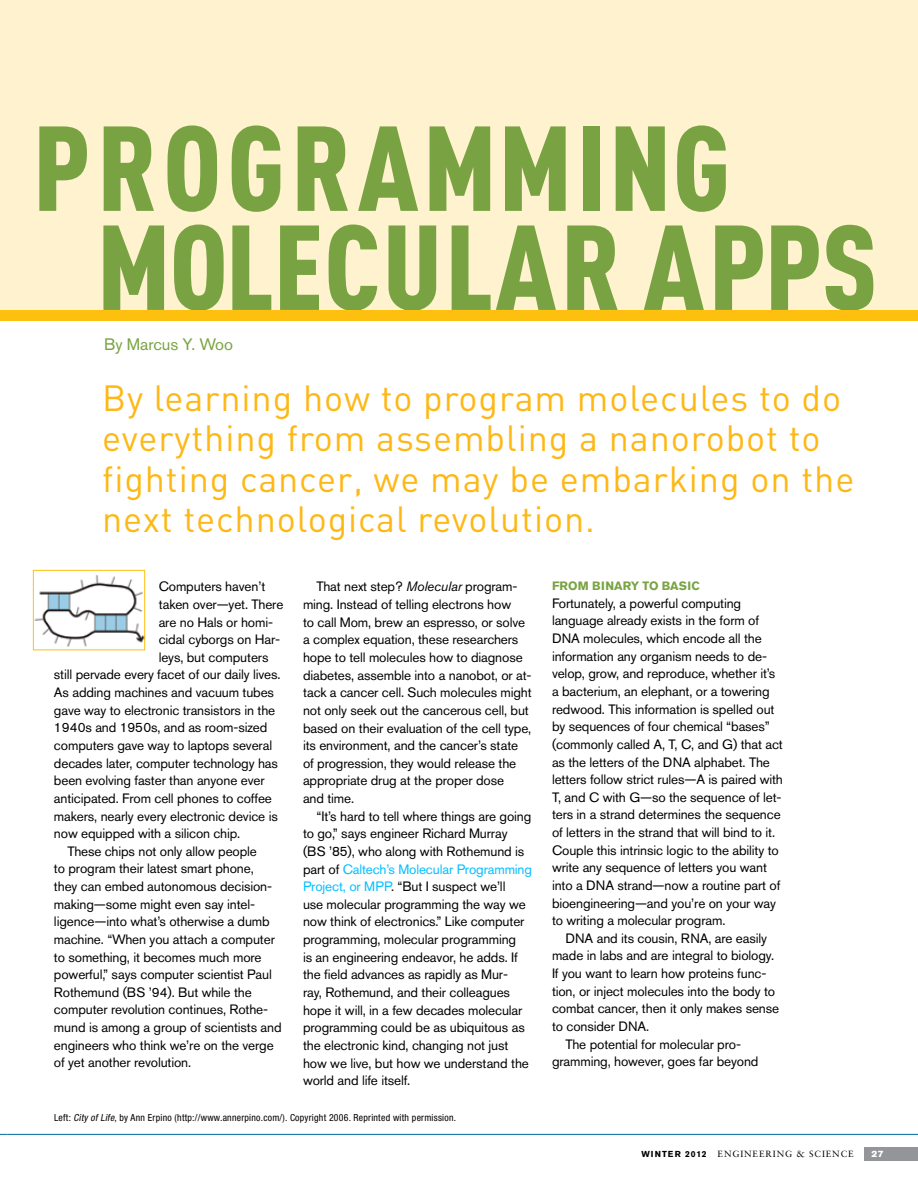
<style>
.page{position:relative;width:918px;height:1188px;background:#fff}
.page>*{position:absolute;margin:0;border:0;box-sizing:border-box;transform-origin:0 0}
.t1{font:900 118.65px/99px "DIN Cond";letter-spacing:.025em;color:#79a342}
.t2{font:36px/40.5px "DIN";letter-spacing:.025em;color:#fdb816}
.t3{font:16.5px "Akzidenz Grotesk Pro";letter-spacing:-.005em;color:#79a342}
.t4{font:13.5px/17.7px "Akzidenz Grotesk Pro";letter-spacing:-.01em;color:#000}
.t5{font:700 12px "Akzidenz Grotesk Pro";color:#79a342}
.t6{font:condensed 9.75px "Helvetica Neue";letter-spacing:.025em;color:#000}
.t7{font:9px "Sabon LT Std";letter-spacing:.1em;color:#000}
.t8{font:9px "Akzidenz Grotesk Pro Super";color:#fff}
.s1{font-style:italic}
.s2{color:#00bfff}
.s3{font-family:"Akzidenz Grotesk Pro";font-weight:700;font-size:8.7px}
</style>
<div class="page">
<div style="left:0;top:0;width:918px;height:310px;background:#fef2cf"></div>
<div style="left:864px;top:1147px;width:54px;height:14px;background:#939598"></div>
<hr style="left:7px;top:1134px;width:911px;height:1px;background:#006a9e">
<img style="left:35px;top:575px;width:108px;height:72px">
<div style="left:33px;top:570px;width:112px;height:80px;border:1px solid #fec00f"></div>
<div style="left:0;top:310px;width:918px;height:11px;background:#fec00f"></div>
<h1 class="t1" style="left:97px;top:115px;width:782px;text-indent:-64px">PROGRAMMING<br>MOLECULAR APPS</h1>
<p class="t3" style="left:104px;top:333px;width:130px">By Marcus Y. Woo</p>
<h2 class="t2" style="left:102px;top:377px;width:754px">By learning how to program molecules to do everything from assembling a nanorobot to fighting cancer, we may be embarking on the next technological revolution.</h2>
<p class="t4" style="left:159px;top:578px;width:108px">Computers haven’t</p>
<p class="t4" style="left:159px;top:595px;width:126px">taken over—yet. There</p>
<p class="t4" style="left:159px;top:613px;width:116px">are no Hals or homi-</p>
<p class="t4" style="left:159px;top:631px;width:123px">cidal cyborgs on Har-</p>
<p class="t4" style="left:159px;top:648px;width:111px">leys, but computers</p>
<p class="t4" style="left:54px;top:666px;width:228px">still pervade every facet of our daily lives.</p>
<p class="t4" style="left:54px;top:684px;width:222px">As adding machines and vacuum tubes</p>
<p class="t4" style="left:54px;top:701px;width:223px">gave way to electronic transistors in the</p>
<p class="t4" style="left:54px;top:719px;width:215px">1940s and 1950s, and as room-sized</p>
<p class="t4" style="left:54px;top:736px;width:220px">computers gave way to laptops several</p>
<p class="t4" style="left:54px;top:754px;width:225px">decades later, computer technology has</p>
<p class="t4" style="left:54px;top:772px;width:212px">been evolving faster than anyone ever</p>
<p class="t4" style="left:54px;top:789px;width:219px">anticipated. From cell phones to coffee</p>
<p class="t4" style="left:54px;top:807px;width:225px">makers, nearly every electronic device is</p>
<p class="t4" style="left:54px;top:825px;width:188px">now equipped with a silicon chip.</p>
<p class="t4" style="left:67px;top:842px;width:191px">These chips not only allow people</p>
<p class="t4" style="left:54px;top:860px;width:201px">to program their latest smart phone,</p>
<p class="t4" style="left:54px;top:877px;width:220px">they can embed autonomous decision-</p>
<p class="t4" style="left:54px;top:895px;width:203px">making—some might even say intel-</p>
<p class="t4" style="left:54px;top:913px;width:217px">ligence—into what’s otherwise a dumb</p>
<p class="t4" style="left:54px;top:930px;width:222px">machine. “When you attach a computer</p>
<p class="t4" style="left:54px;top:948px;width:209px">to something, it becomes much more</p>
<p class="t4" style="left:54px;top:966px;width:219px">powerful,” says computer scientist Paul</p>
<p class="t4" style="left:54px;top:983px;width:199px">Rothemund (BS ’94). But while the</p>
<p class="t4" style="left:54px;top:1001px;width:216px">computer revolution continues, Rothe-</p>
<p class="t4" style="left:54px;top:1019px;width:229px">mund is among a group of scientists and</p>
<p class="t4" style="left:54px;top:1036px;width:221px">engineers who think we’re on the verge</p>
<p class="t4" style="left:54px;top:1054px;width:139px">of yet another revolution.</p>
<p class="t4" style="left:303px;top:578px;width:230px;text-indent:14px">That next step? <span class="s1">Molecular</span> program&shy;ming. Instead of telling electrons how<br>to call Mom, brew an espresso, or solve a complex equation, these researchers hope to tell molecules how to diagnose diabetes, assemble into a nanobot, or at&shy;tack a cancer cell. Such molecules might not only seek out the cancerous cell, but based on their evaluation of the cell type, its environment, and the cancer’s state of progression, they would release the appropriate drug at the proper dose<br>and time.</p>
<p class="t4" style="left:303px;top:807px;width:231px;text-indent:14px">“It’s hard to tell where things are going to go,” says engineer Richard Murray (BS ’85), who along with Rothemund is part of <span class="s2">Caltech’s Molecular Programming Project, or MPP</span>. “But I suspect we’ll<br>use molecular programming the way we now think of electronics.” Like computer programming, molecular programming<br>is an engineering endeavor, he adds. If the field advances as rapidly as Mur-<br>ray, Rothemund, and their colleagues hope it will, in a few decades molecular programming could be as ubiquitous as the electronic kind, changing not just how we live, but how we understand the world and life itself.</p>
<p class="t6" style="left:54px;top:1111px;width:404px">Left: <span class="s1">City of Life</span>, by Ann Erpino (http://www.annerpino.com/). Copyright 2006. Reprinted with permission.</p>
<p class="t5" style="left:552px;top:578px;width:143px">FROM BINARY TO BASIC</p>
<p class="t4" style="left:552px;top:594px;width:233px">Fortunately, a powerful computing language already exists in the form of DNA molecules, which encode all the information any organism needs to de&shy;velop, grow, and reproduce, whether it’s a bacterium, an elephant, or a towering redwood. This information is spelled out by sequences of four chemical “bases” (commonly called A, T, C, and G) that act as the letters of the DNA alphabet. The letters follow strict rules—A is paired with T, and C with G—so the sequence of let&shy;ters in a strand determines the sequence of letters in the strand that will bind to it.<br>Couple this intrinsic logic to the ability to write any sequence of letters you want into a DNA strand—now a routine part of bioengineering—and you’re on your way to writing a molecular program.</p>
<p class="t4" style="left:566px;top:929px;width:203px">DNA and its cousin, RNA, are easily</p>
<p class="t4" style="left:552px;top:947px;width:224px">made in labs and are integral to biology.</p>
<p class="t4" style="left:552px;top:964px;width:216px">If you want to learn how proteins func-</p>
<p class="t4" style="left:552px;top:982px;width:225px">tion, or inject molecules into the body to</p>
<p class="t4" style="left:552px;top:1000px;width:229px">combat cancer, then it only makes sense</p>
<p class="t4" style="left:552px;top:1017px;width:99px">to consider DNA.</p>
<p class="t4" style="left:566px;top:1035px;width:177px">The potential for molecular pro-</p>
<p class="t4" style="left:552px;top:1053px;width:208px">gramming, however, goes far beyond</p>
<p class="t7" style="left:642px;top:1149px;width:214px"><span class="s3">WINTER 2012</span> ENGINEERING &amp; SCIENCE</p>
<p class="t8" style="left:871px;top:1148px;width:14px">27</p>
</div>
